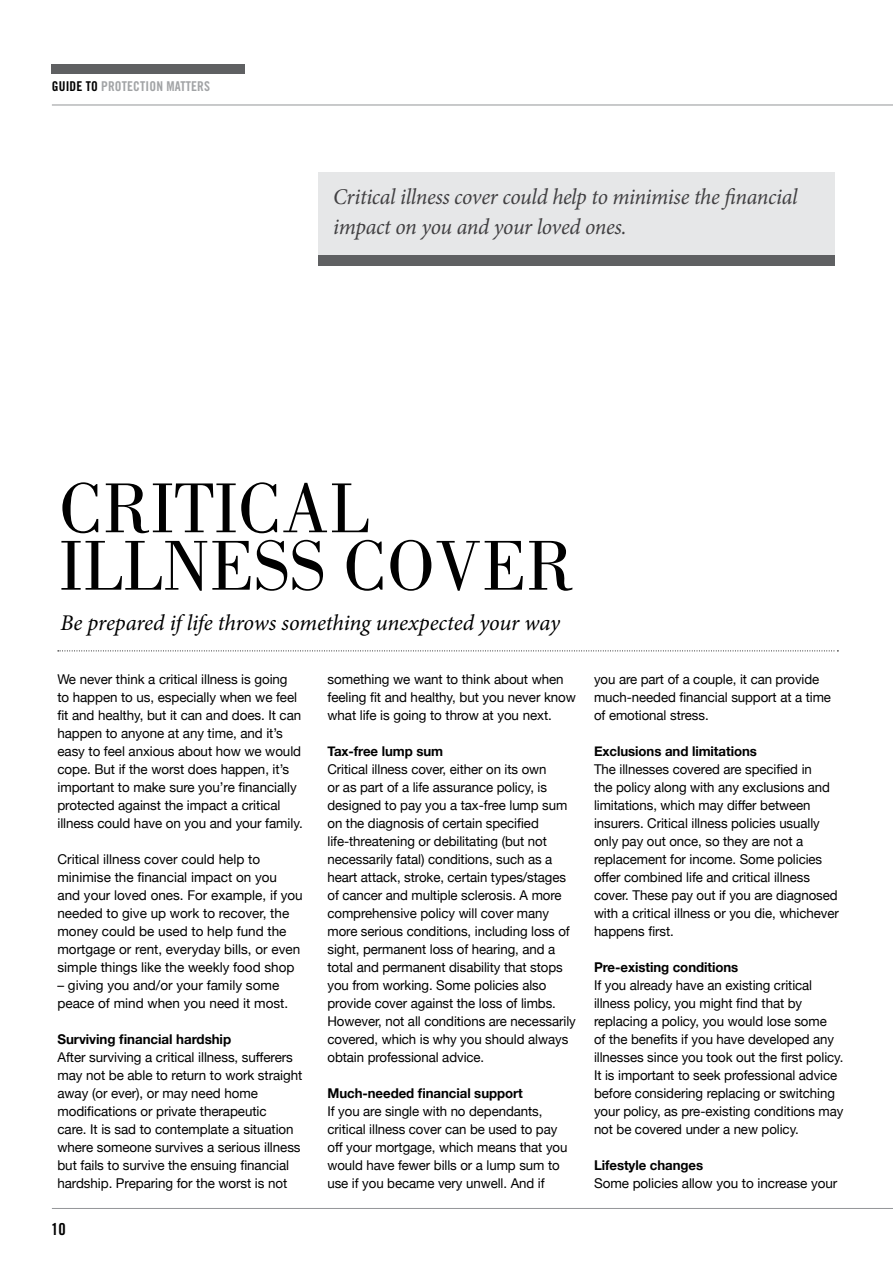
<style>
.page{position:relative;width:893px;height:1263px;background:#fff}
.page>*{position:absolute;margin:0;border:0;box-sizing:border-box;transform-origin:0 0}
.t1{font:73.05px/57.4px "Bodoni";color:#000}
.t2{font:italic 22.5px/30px "Minion Pro";letter-spacing:-.02em;color:#414042}
.t3{font:italic 22.5px "Minion Pro";letter-spacing:-.01em;color:#000}
.t4{font:16.5px "Trade Gothic Bold Cond Twenty";color:#000}
.t5{font:13.5px/18px "Helvetica Neue";letter-spacing:-.005em;color:#000}
.t6{font:700 13.5px "Helvetica Neue";letter-spacing:-.005em;color:#000}
.t7{font:13.5px "Trade Gothic Bold Cond Twenty";letter-spacing:.01em;color:#a1a3a5}
.s1{color:#000}
</style>
<div class="page">
<hr style="left:52px;top:1208px;width:841px;height:1px;background:#939598">
<hr style="left:52px;top:105px;width:841px;height:1px;background:#939598">
<div style="left:51px;top:65px;width:193px;height:9px;background:#5f6062"></div>
<svg style="left:58px;top:650px;width:780px;height:1px"></svg>
<div style="left:318px;top:172px;width:517px;height:89px;background:#e6e7e8"></div>
<div style="left:318px;top:255px;width:517px;height:11px;background:#5f6062"></div>
<p class="t7" style="left:52px;top:78px;width:160px"><span class="s1">GUIDE TO</span> PROTECTION MATTERS</p>
<h2 class="t2" style="left:333px;top:181px;width:466px">Critical illness cover could help to minimise the financial impact on you and your loved ones.</h2>
<h1 class="t1" style="left:59px;top:479px;width:516px">CRITICAL<br>ILLNESS COVER</h1>
<h2 class="t3" style="left:60px;top:607px;width:501px">Be prepared if life throws something unexpected your way</h2>
<p class="t5" style="left:57px;top:670px;width:247px">We never think a critical illness is going to happen to us, especially when we feel fit and healthy, but it can and does. It can happen to anyone at any time, and it’s easy to feel anxious about how we would cope. But if the worst does happen, it’s important to make sure you’re financially protected against the impact a critical illness could have on you and your family.</p>
<p class="t5" style="left:57px;top:850px;width:247px">Critical illness cover could help to minimise the financial impact on you and your loved ones. For example, if you needed to give up work to recover, the money could be used to help fund the mortgage or rent, everyday bills, or even simple things like the weekly food shop</p>
<p class="t5" style="left:57px;top:976px;width:232px">– giving you and/or your family some peace of mind when you need it most.</p>
<p class="t6" style="left:57px;top:1031px;width:175px">Surviving financial hardship</p>
<p class="t5" style="left:57px;top:1048px;width:246px">After surviving a critical illness, sufferers may not be able to return to work straight away (or ever), or may need home modifications or private therapeutic<br>care. It is sad to contemplate a situation where someone survives a serious illness but fails to survive the ensuing financial hardship. Preparing for the worst is not</p>
<p class="t5" style="left:327px;top:670px;width:250px">something we want to think about when feeling fit and healthy, but you never know what life is going to throw at you next.</p>
<p class="t6" style="left:327px;top:743px;width:117px">Tax-free lump sum</p>
<p class="t5" style="left:327px;top:760px;width:250px">Critical illness cover, either on its own<br>or as part of a life assurance policy, is designed to pay you a tax-free lump sum on the diagnosis of certain specified life-threatening or debilitating (but not necessarily fatal) conditions, such as a heart attack, stroke, certain types/stages of cancer and multiple sclerosis. A more comprehensive policy will cover many more serious conditions, including loss of sight, permanent loss of hearing, and a total and permanent disability that stops you from working. Some policies also provide cover against the loss of limbs.<br>However, not all conditions are necessarily covered, which is why you should always obtain professional advice.</p>
<p class="t6" style="left:327px;top:1085px;width:197px">Much-needed financial support</p>
<p class="t5" style="left:327px;top:1102px;width:241px">If you are single with no dependants, critical illness cover can be used to pay off your mortgage, which means that you would have fewer bills or a lump sum to use if you became very unwell. And if</p>
<p class="t4" style="left:51px;top:1219px;width:16px">10</p>
<p class="t5" style="left:594px;top:670px;width:239px">you are part of a couple, it can provide much-needed financial support at a time of emotional stress.</p>
<p class="t6" style="left:594px;top:743px;width:164px">Exclusions and limitations</p>
<p class="t5" style="left:594px;top:760px;width:246px">The illnesses covered are specified in<br>the policy along with any exclusions and limitations, which may differ between insurers. Critical illness policies usually only pay out once, so they are not a replacement for income. Some policies offer combined life and critical illness cover. These pay out if you are diagnosed with a critical illness or you die, whichever happens first.</p>
<p class="t6" style="left:594px;top:959px;width:146px">Pre-existing conditions</p>
<p class="t5" style="left:594px;top:976px;width:251px">If you already have an existing critical illness policy, you might find that by replacing a policy, you would lose some<br>of the benefits if you have developed any illnesses since you took out the first policy.<br>It is important to seek professional advice before considering replacing or switching your policy, as pre-existing conditions may not be covered under a new policy.</p>
<p class="t6" style="left:594px;top:1157px;width:111px">Lifestyle changes</p>
<p class="t5" style="left:594px;top:1174px;width:245px">Some policies allow you to increase your</p>
</div>
